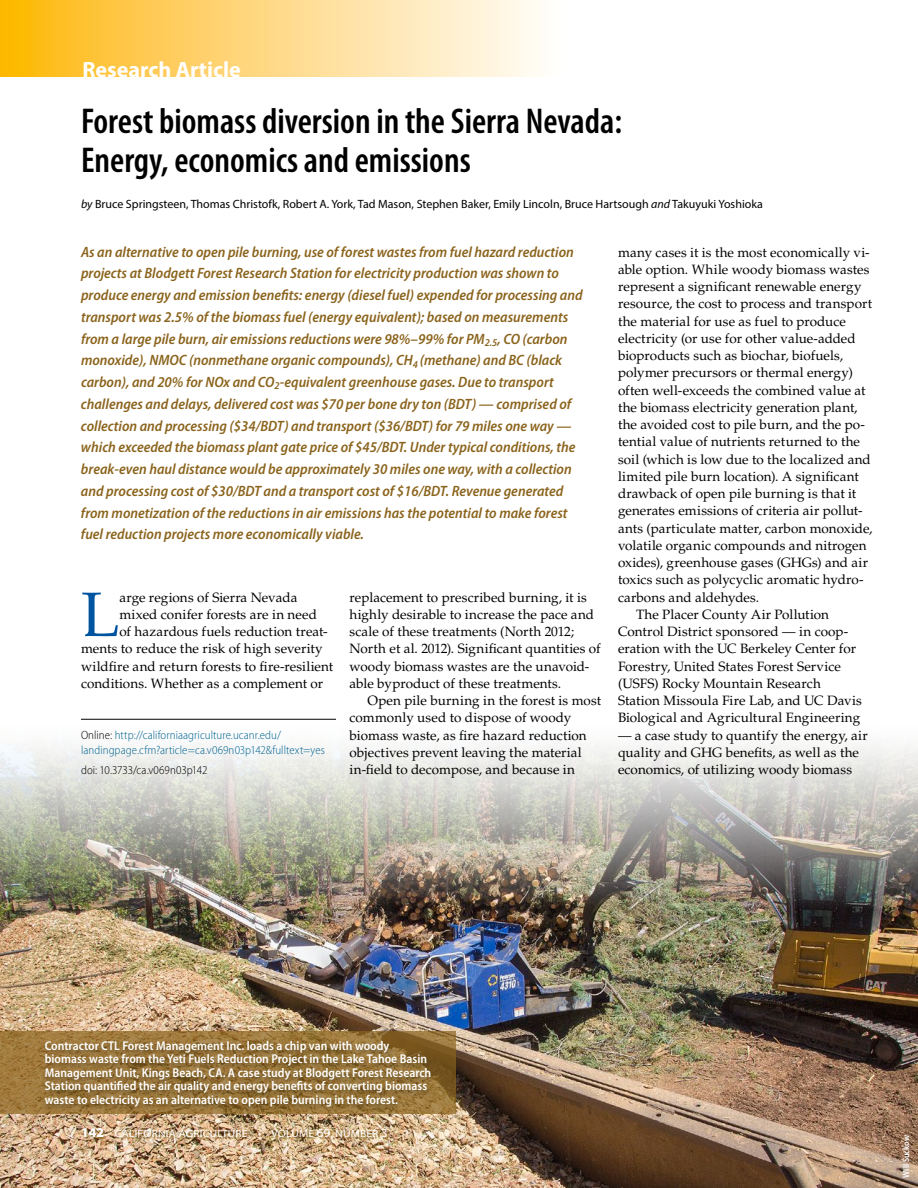
<style>
.page{position:relative;width:918px;height:1188px;background:#fff}
.page>*{position:absolute;margin:0;border:0;box-sizing:border-box;transform-origin:0 0}
.t1{font:62.85px "Palatino LT Std";color:#0054a0}
.t2{font:600 condensed 36px/39px "Myriad Pro";color:#000}
.t3{font:700 22.2px "Myriad Pro";color:#fff}
.t4{font:italic 600 semi-condensed 15px/21.8px "Myriad Pro";color:#8b641d}
.t5{font:13.5px/17.2px "Palatino LT Std";letter-spacing:.005em;color:#000}
.t6{font:600 semi-condensed 12.75px/13.5px "Myriad Pro";color:#fff}
.t7{font:12px "Myriad Pro";color:#000}
.t8{font:300 semi-condensed 12px/15px "Myriad Pro";letter-spacing:.005em;color:#00628e}
.t9{font:300 semi-condensed 12px "Myriad Pro";letter-spacing:-.005em;color:#000}
.t10{font:semi-expanded 10.5px "Myriad Pro";letter-spacing:.02em;color:#fff}
.t11{font:600 semi-condensed 9px "Myriad Pro";color:#fff}
.s1{font-style:italic}
.s2{color:#000}
.s3{font-weight:900;font-stretch:normal;font-size:13.5px}
.s4{font-size:12.3px}
</style>
<div class="page">
<img style="left:0;top:745px;width:918px;height:443px">
<div style="left:83px;top:1129px;width:306px;height:12px;background:#8b641d;opacity:.75"></div>
<hr style="left:81px;top:719px;width:255px;height:1px;background:#000">
<svg style="left:0;top:1031px;width:456px;height:83px;background:#997439"></svg>
<div style="left:42px;top:1039px;width:395px;height:76px;background:#000;opacity:.35"></div>
<svg style="left:0;top:0;width:539px;height:76px;background:#fed982"></svg>
<h3 class="t3" style="left:82px;top:55px;width:160px">Research Article</h3>
<h2 class="t2" style="left:81px;top:102px;width:543px">Forest biomass diversion in the Sierra Nevada:<br>Energy, economics and emissions</h2>
<p class="t7" style="left:81px;top:196px;width:684px"><span class="s1">by</span> Bruce Springsteen, Thomas Christofk, Robert A. York, Tad Mason, Stephen Baker, Emily Lincoln, Bruce Hartsough <span class="s1">and</span> Takuyuki Yoshioka</p>
<p class="t4" style="left:81px;top:240px;width:503px">As an alternative to open pile burning, use of forest wastes from fuel hazard reduction projects at Blodgett Forest Research Station for electricity production was shown to produce energy and emission benefits: energy (diesel fuel) expended for processing and transport was 2.5% of the biomass fuel (energy equivalent); based on measurements from a large pile burn, air emissions reductions were 98%–99% for PM<sub>2.5</sub>, CO (carbon monoxide), NMOC (nonmethane organic compounds), CH<sub>4</sub> (methane) and BC (black carbon), and 20% for NOx and CO<sub>2</sub>-equivalent greenhouse gases. Due to transport challenges and delays, delivered cost was $70 per bone dry ton (BDT) — comprised of collection and processing ($34/BDT) and transport ($36/BDT) for 79 miles one way — which exceeded the biomass plant gate price of $45/BDT. Under typical conditions, the break-even haul distance would be approximately 30 miles one way, with a collection and processing cost of $30/BDT and a transport cost of $16/BDT. Revenue generated from monetization of the reductions in air emissions has the potential to make forest fuel reduction projects more economically viable.</p>
<p class="t5" style="left:618px;top:244px;width:253px">many cases it is the most economically vi-</p>
<p class="t5" style="left:618px;top:261px;width:253px">able option. While woody biomass wastes</p>
<p class="t5" style="left:618px;top:278px;width:245px">represent a significant renewable energy</p>
<p class="t5" style="left:618px;top:295px;width:256px">resource, the cost to process and transport</p>
<p class="t5" style="left:618px;top:313px;width:229px">the material for use as fuel to produce</p>
<p class="t5" style="left:618px;top:330px;width:239px">electricity (or use for other value-added</p>
<p class="t5" style="left:618px;top:347px;width:227px">bioproducts such as biochar, biofuels,</p>
<p class="t5" style="left:618px;top:364px;width:236px">polymer precursors or thermal energy)</p>
<p class="t5" style="left:618px;top:382px;width:249px">often well-exceeds the combined value at</p>
<p class="t5" style="left:618px;top:399px;width:241px">the biomass electricity generation plant,</p>
<p class="t5" style="left:618px;top:416px;width:249px">the avoided cost to pile burn, and the po-</p>
<p class="t5" style="left:618px;top:433px;width:244px">tential value of nutrients returned to the</p>
<p class="t5" style="left:618px;top:451px;width:254px">soil (which is low due to the localized and</p>
<p class="t5" style="left:618px;top:468px;width:242px">limited pile burn location). A significant</p>
<p class="t5" style="left:618px;top:485px;width:240px">drawback of open pile burning is that it</p>
<p class="t5" style="left:618px;top:502px;width:246px">generates emissions of criteria air pollut-</p>
<p class="t5" style="left:618px;top:520px;width:256px">ants (particulate matter, carbon monoxide,</p>
<p class="t5" style="left:618px;top:537px;width:250px">volatile organic compounds and nitrogen</p>
<p class="t5" style="left:618px;top:554px;width:252px">oxides), greenhouse gases (GHGs) and air</p>
<p class="t5" style="left:618px;top:571px;width:247px">toxics such as polycyclic aromatic hydro-</p>
<p class="t5" style="left:618px;top:589px;width:143px">carbons and aldehydes.</p>
<p class="t5" style="left:636px;top:606px;width:195px">The Placer County Air Pollution</p>
<p class="t5" style="left:618px;top:623px;width:232px">Control District sponsored — in coop-</p>
<p class="t5" style="left:618px;top:640px;width:240px">eration with the UC Berkeley Center for</p>
<p class="t5" style="left:618px;top:658px;width:224px">Forestry, United States Forest Service</p>
<p class="t5" style="left:618px;top:675px;width:205px">(USFS) Rocky Mountain Research</p>
<p class="t5" style="left:618px;top:692px;width:245px">Station Missoula Fire Lab, and UC Davis</p>
<p class="t5" style="left:618px;top:709px;width:244px">Biological and Agricultural Engineering</p>
<p class="t5" style="left:618px;top:727px;width:251px">— a case study to quantify the energy, air quality and GHG benefits, as well as the economics, of utilizing woody biomass</p>
<h1 class="t1" style="left:81px;top:578px;width:40px">L</h1>
<p class="t5" style="left:119px;top:589px;width:180px">arge regions of Sierra Nevada</p>
<p class="t5" style="left:350px;top:589px;width:253px">replacement to prescribed burning, it is highly desirable to increase the pace and scale of these treatments (North 2012; North et al. 2012). Significant quantities of woody biomass wastes are the unavoid&shy;able byproduct of these treatments.</p>
<p class="t5" style="left:350px;top:692px;width:253px;text-indent:18px">Open pile burning in the forest is most commonly used to dispose of woody biomass waste, as fire hazard reduction objectives prevent leaving the material in-field to decompose, and because in</p>
<p class="t5" style="left:119px;top:606px;width:199px">mixed conifer forests are in need</p>
<p class="t5" style="left:119px;top:623px;width:210px">of hazardous fuels reduction treat-</p>
<p class="t5" style="left:81px;top:640px;width:243px">ments to reduce the risk of high severity</p>
<p class="t5" style="left:81px;top:658px;width:254px">wildfire and return forests to fire-resilient</p>
<p class="t5" style="left:81px;top:675px;width:244px">conditions. Whether as a complement or</p>
<p class="t8" style="left:81px;top:728px;width:245px"><span class="s2">Online:</span> http://californiaagriculture.ucanr.edu/ landingpage.cfm?article=ca.v069n03p142&amp;fulltext=yes</p>
<p class="t9" style="left:81px;top:762px;width:128px">doi: 10.3733/ca.v069n03p142</p>
<p class="t6" style="left:45px;top:1039px;width:388px">Contractor CTL Forest Management Inc. loads a chip van with woody biomass waste from the Yeti Fuels Reduction Project in the Lake Tahoe Basin Management Unit, Kings Beach, CA. A case study at Blodgett Forest Research Station quantified the air quality and energy benefits of converting biomass waste to electricity as an alternative to open pile burning in the forest.</p>
<p class="t10" style="left:81px;top:1127px;width:308px"><span class="s3">142</span> CALIFORNIA AGRICULTURE • VOLUME <span class="s4">69</span>, NUMBER <span class="s4">3</span></p>
<p class="t11" style="left:900px;top:1178px;width:44px;rotate:-90deg">Will Suckow</p>
</div>
